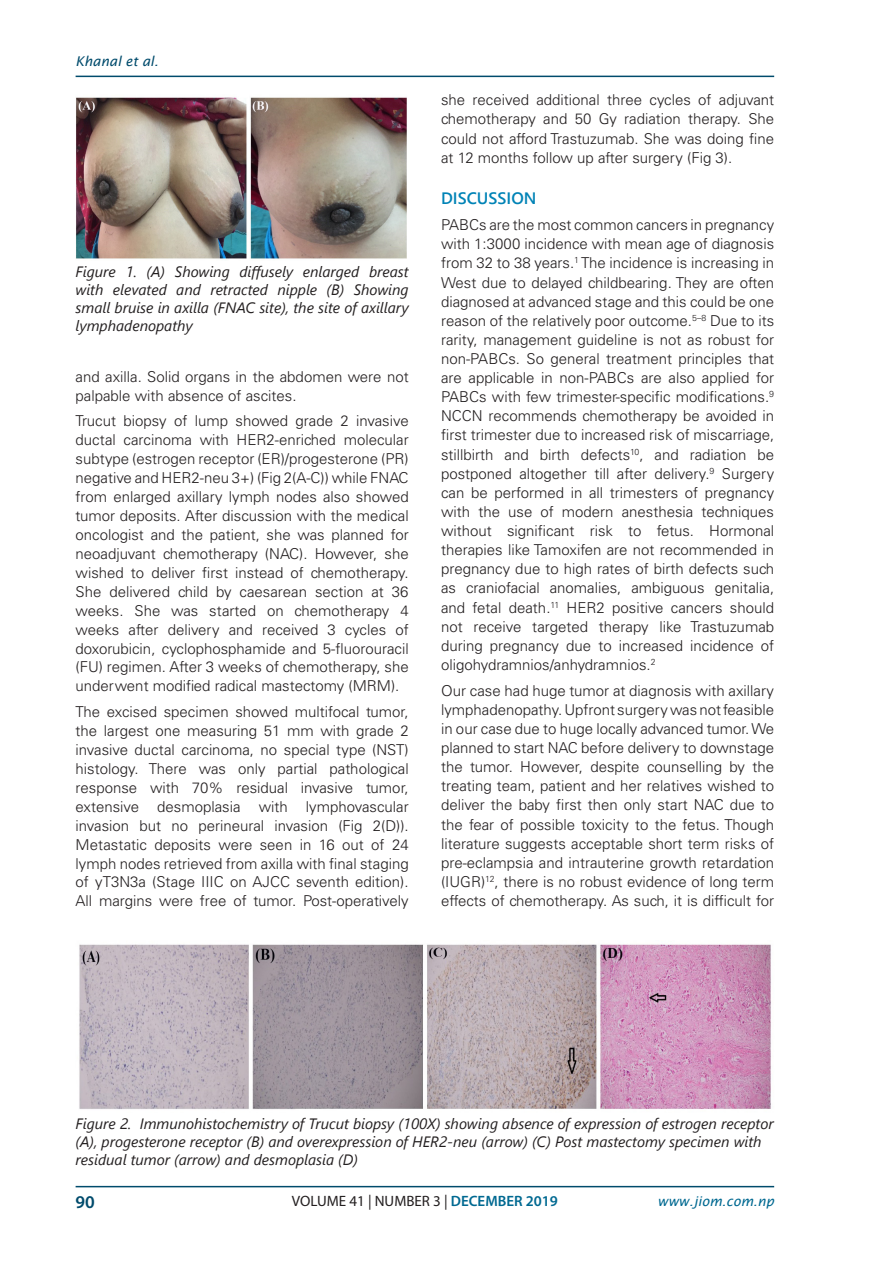
<style>
.page{position:relative;width:893px;height:1263px;background:#fff}
.page>*{position:absolute;margin:0;border:0;box-sizing:border-box;transform-origin:0 0}
.t1{font:600 18px "Myriad Pro";color:#004b6c}
.Major_headings{font:600 16.5px "Segoe UI";color:#0083b6}
.t2{font:300 15px/19px "Univers LT Std";color:#231f20;text-align:justify}
.t3{font:italic 15px/18px "Segoe UI";color:#231f20;text-align:justify}
.t4{font:15px "Myriad Pro";color:#231f20}
.t5{font:italic 13.5px "Lucida Sans";color:#006991}
.t6{font:italic 13.5px "Lucida Sans";color:#004b6c}
.s1{font-weight:600;color:#006991}
</style>
<div class="page">
<hr style="left:76px;top:76px;width:698px;height:1px;background:#004b6c">
<hr style="left:76px;top:1186px;width:698px;height:1px;background:#004b6c">
<img style="left:76px;top:97px;width:331px;height:162px">
<img style="left:79px;top:944px;width:692px;height:166px">
<p class="t6" style="left:76px;top:53px;width:84px">Khanal et al.</p>
<p class="t3" style="left:76px;top:260px;width:335px">Figure 1. (A) Showing diffusely enlarged breast with elevated and retracted nipple (B) Showing small bruise in axilla (FNAC site), the site of axillary lymphadenopathy</p>
<p class="t2" style="left:76px;top:367px;width:335px">and axilla. Solid organs in the abdomen were not palpable with absence of ascites.</p>
<p class="t2" style="left:76px;top:412px;width:335px">Trucut biopsy of lump showed grade 2 invasive ductal carcinoma with HER2-enriched molecular subtype (estrogen receptor (ER)/progesterone (PR) negative and HER2-neu 3+) (Fig 2(A-C)) while FNAC from enlarged axillary lymph nodes also showed tumor deposits. After discussion with the medical oncologist and the patient, she was planned for neoadjuvant chemotherapy (NAC). However, she wished to deliver first instead of chemotherapy.<br>She delivered child by caesarean section at 36 weeks. She was started on chemotherapy 4 weeks after delivery and received 3 cycles of doxorubicin, cyclophosphamide and 5-fluorouracil (FU) regimen. After 3 weeks of chemotherapy, she underwent modified radical mastectomy (MRM).</p>
<p class="t2" style="left:76px;top:702px;width:335px">The excised specimen showed multifocal tumor, the largest one measuring 51 mm with grade 2 invasive ductal carcinoma, no special type (NST) histology. There was only partial pathological response with 70% residual invasive tumor, extensive desmoplasia with lymphovascular invasion but no perineural invasion (Fig 2(D)).<br>Metastatic deposits were seen in 16 out of 24 lymph nodes retrieved from axilla with final staging of yT3N3a (Stage IIIC on AJCC seventh edition).<br>All margins were free of tumor. Post-operatively</p>
<p class="t2" style="left:441px;top:91px;width:335px">she received additional three cycles of adjuvant chemotherapy and 50 Gy radiation therapy. She could not afford Trastuzumab. She was doing fine at 12 months follow up after surgery (Fig 3).</p>
<p class="Major_headings" style="left:441px;top:183px;width:97px">DISCUSSION</p>
<p class="t2" style="left:441px;top:215px;width:335px">PABCs are the most common cancers in pregnancy with 1:3000 incidence with mean age of diagnosis from 32 to 38 years.<sup>1</sup> The incidence is increasing in West due to delayed childbearing. They are often diagnosed at advanced stage and this could be one reason of the relatively poor outcome.<sup>5–8</sup> Due to its rarity, management guideline is not as robust for non-PABCs. So general treatment principles that are applicable in non-PABCs are also applied for PABCs with few trimester-specific modifications.<sup>9<br></sup>NCCN recommends chemotherapy be avoided in first trimester due to increased risk of miscarriage, stillbirth and birth defects<sup>10</sup>, and radiation be postponed altogether till after delivery.<sup>9</sup> Surgery can be performed in all trimesters of pregnancy with the use of modern anesthesia techniques without significant risk to fetus. Hormonal therapies like Tamoxifen are not recommended in pregnancy due to high rates of birth defects such as craniofacial anomalies, ambiguous genitalia, and fetal death.<sup>11</sup> HER2 positive cancers should not receive targeted therapy like Trastuzumab during pregnancy due to increased incidence of oligohydramnios/anhydramnios.<sup>2</sup></p>
<p class="t2" style="left:441px;top:681px;width:335px">Our case had huge tumor at diagnosis with axillary lymphadenopathy. Upfront surgery was not feasible in our case due to huge locally advanced tumor. We planned to start NAC before delivery to downstage the tumor. However, despite counselling by the treating team, patient and her relatives wished to deliver the baby first then only start NAC due to the fear of possible toxicity to the fetus. Though literature suggests acceptable short term risks of pre-eclampsia and intrauterine growth retardation (IUGR)<sup>12</sup>, there is no robust evidence of long term effects of chemotherapy. As such, it is difficult for</p>
<p class="t3" style="left:76px;top:1112px;width:700px;text-align:left">Figure 2. Immunohistochemistry of Trucut biopsy (100X) showing absence of expression of estrogen receptor (A), progesterone receptor (B) and overexpression of HER2-neu (arrow) (C) Post mastectomy specimen with residual tumor (arrow) and desmoplasia (D)</p>
<p class="t1" style="left:76px;top:1191px;width:21px">90</p>
<p class="t4" style="left:292px;top:1192px;width:268px">VOLUME 41 | NUMBER 3 | <span class="s1">DECEMBER 2019</span></p>
<p class="t5" style="left:657px;top:1193px;width:118px">www.jiom.com.np</p>
</div>
